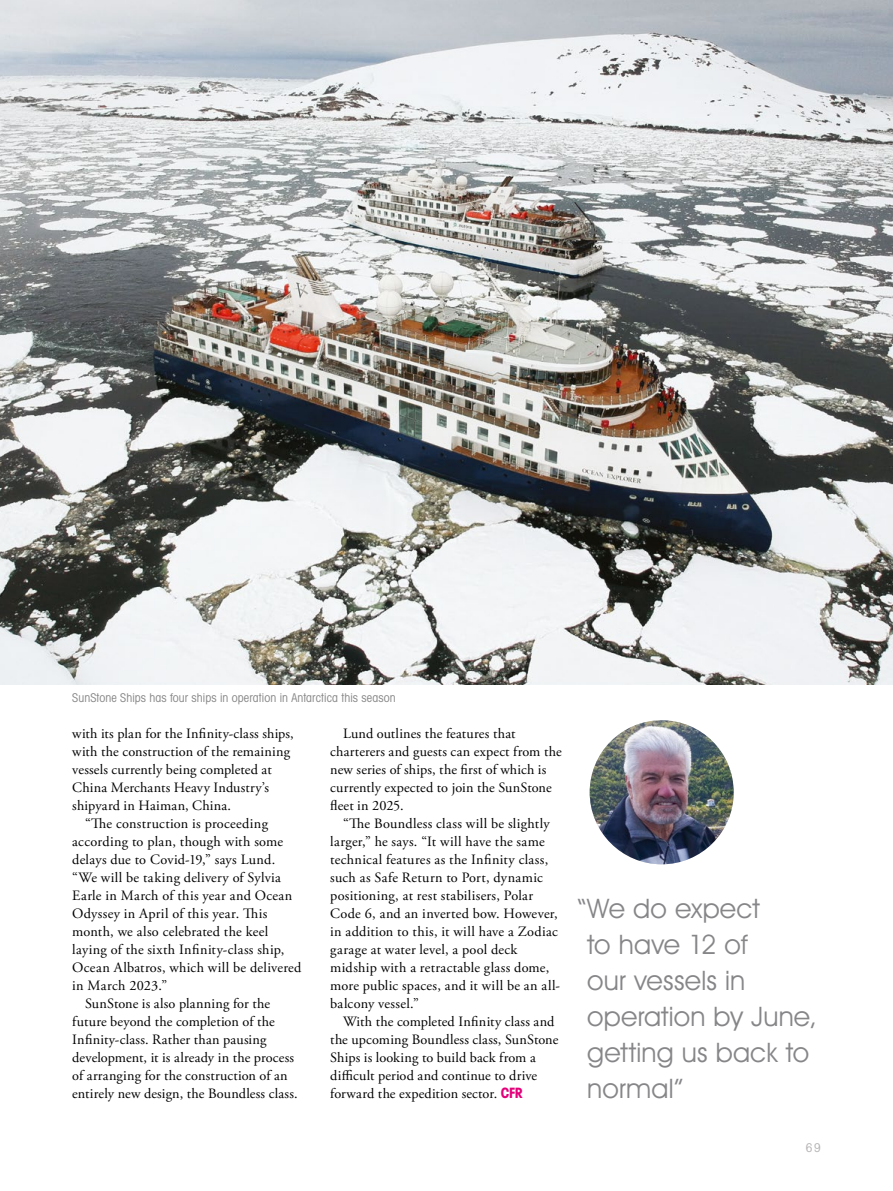
<style>
.page{position:relative;width:893px;height:1191px;background:#fff}
.page>*{position:absolute;margin:0;border:0;box-sizing:border-box;transform-origin:0 0}
.t1{font:27px/36px "Avant Garde IT Cby BT";letter-spacing:.005em;color:#868689}
.t2{font:14.25px/18px "Adobe Garamond Pro";letter-spacing:.015em;color:#000}
.t3{font:condensed 12px "Avant Garde IT Cby BT";letter-spacing:.01em;color:#868786}
.t4{font:condensed 12px "Avant Garde IT Cby BT";color:#b6b3b5}
.s1{font-family:"Avant Garde";font-weight:700;font-stretch:condensed;color:#e3007a}
</style>
<div class="page">
<img style="left:0;top:0;width:893px;height:684px">
<img style="left:590px;top:720px;width:144px;height:144px;border-radius:72px">
<p class="t3" style="left:72px;top:690px;width:325px">SunStone Ships has four ships in operation in Antarctica this season</p>
<p class="t2" style="left:72px;top:725px;width:223px">with its plan for the Infinity-class ships,</p>
<p class="t2" style="left:72px;top:743px;width:219px">with the construction of the remaining</p>
<p class="t2" style="left:72px;top:761px;width:201px">vessels currently being completed at</p>
<p class="t2" style="left:72px;top:779px;width:198px">China Merchants Heavy Industry’s</p>
<p class="t2" style="left:72px;top:797px;width:160px">shipyard in Haiman, China.</p>
<p class="t2" style="left:85px;top:815px;width:184px">“The construction is proceeding</p>
<p class="t2" style="left:72px;top:833px;width:212px">according to plan, though with some</p>
<p class="t2" style="left:72px;top:851px;width:205px">delays due to Covid-19,” says Lund.</p>
<p class="t2" style="left:72px;top:869px;width:210px">“We will be taking delivery of Sylvia</p>
<p class="t2" style="left:72px;top:887px;width:222px">Earle in March of this year and Ocean</p>
<p class="t2" style="left:72px;top:905px;width:197px">Odyssey in April of this year. This</p>
<p class="t2" style="left:72px;top:923px;width:197px">month, we also celebrated the keel</p>
<p class="t2" style="left:72px;top:941px;width:214px">laying of the sixth Infinity-class ship,</p>
<p class="t2" style="left:72px;top:959px;width:231px">Ocean Albatros, which will be delivered</p>
<p class="t2" style="left:72px;top:977px;width:96px">in March 2023.”</p>
<p class="t2" style="left:85px;top:995px;width:186px">SunStone is also planning for the</p>
<p class="t2" style="left:72px;top:1013px;width:204px">future beyond the completion of the</p>
<p class="t2" style="left:72px;top:1031px;width:196px">Infinity-class. Rather than pausing</p>
<p class="t2" style="left:72px;top:1049px;width:223px">development, it is already in the process</p>
<p class="t2" style="left:72px;top:1067px;width:217px">of arranging for the construction of an</p>
<p class="t2" style="left:72px;top:1085px;width:227px">entirely new design, the Boundless class.</p>
<p class="t2" style="left:330px;top:725px;width:233px;text-indent:13px">Lund outlines the features that charterers and guests can expect from the new series of ships, the first of which is currently expected to join the SunStone fleet in 2025.</p>
<p class="t2" style="left:330px;top:815px;width:231px;text-indent:13px">“The Boundless class will be slightly larger,” he says. “It will have the same technical features as the Infinity class, such as Safe Return to Port, dynamic positioning, at rest stabilisers, Polar Code 6, and an inverted bow. However, in addition to this, it will have a Zodiac garage at water level, a pool deck midship with a retractable glass dome, more public spaces, and it will be an all&shy;balcony vessel.”</p>
<p class="t2" style="left:330px;top:1013px;width:230px;text-indent:13px">With the completed Infinity class and the upcoming Boundless class, SunStone Ships is looking to build back from a difficult period and continue to drive forward the expedition sector. <span class="s1">CFR</span></p>
<h1 class="t1" style="left:587px;top:890px;width:231px;text-indent:-10px">“We do expect<br>to have 12 of<br>our vessels in operation by June, getting us back to normal”</h1>
<p class="t4" style="left:806px;top:1140px;width:17px">69</p>
</div>
